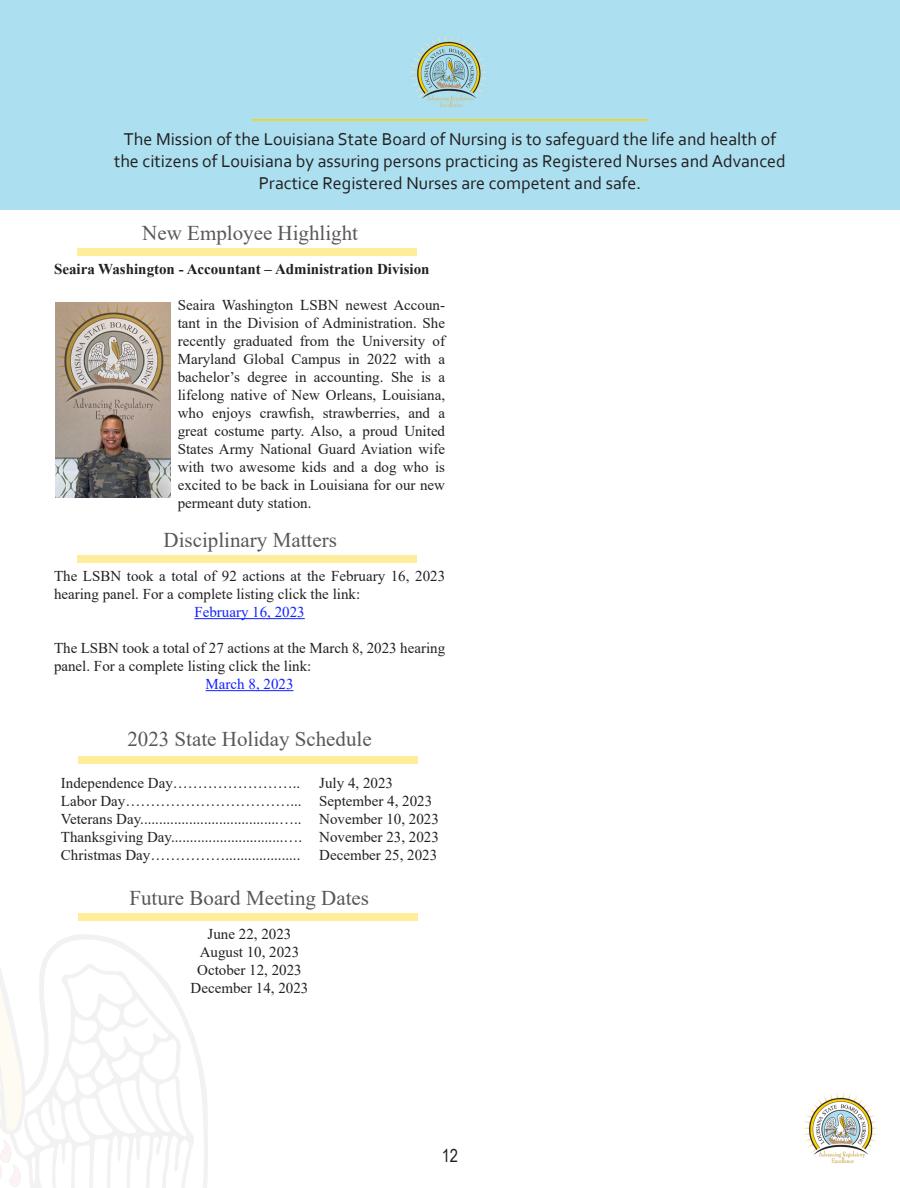
<style>
.page{position:relative;width:900px;height:1188px;background:#fff}
.page>*{position:absolute;margin:0;border:0;box-sizing:border-box;transform-origin:0 0}
.ED_Article_Title{font:21px "Times New Roman";color:#57585a}
.t1{font:18px/21.6px "Corbel";color:#231f20;text-align:center}
.t2{font:18px "Arial Narrow";color:#231f20}
.t3{font:15px/18px "Times New Roman";color:#231f20}
.t4{font:700 15px "Times New Roman";color:#231f20}
.t5{font:15px "Times New Roman";color:#12f}
</style>
<div class="page">
<svg style="left:127px;top:946px;width:81px;height:242px"></svg>
<svg style="left:0;top:913px;width:127px;height:275px"></svg>
<div style="left:0;top:0;width:900px;height:210px;background:#ace0f0"></div>
<hr style="left:252px;top:119px;width:396px;height:2px;background:#ffd204">
<img style="left:410px;top:36px;width:77px;height:71px">
<img style="left:803px;top:1092px;width:75px;height:72px">
<div style="left:78px;top:249px;width:339px;height:7px;background:#ffed9b"></div>
<hr style="left:194px;top:618px;width:111px;height:1px;background:#12f">
<hr style="left:206px;top:690px;width:88px;height:1px;background:#12f">
<div style="left:78px;top:556px;width:339px;height:7px;background:#ffed9b"></div>
<div style="left:78px;top:756px;width:339px;height:7px;background:#ffed9b"></div>
<div style="left:78px;top:914px;width:339px;height:7px;background:#ffed9b"></div>
<img style="left:55px;top:302px;width:116px;height:196px">
<p class="t1" style="left:114px;top:128px;width:673px">The Mission of the Louisiana State Board of Nursing is to safeguard the life and health of the citizens of Louisiana by assuring persons practicing as Registered Nurses and Advanced<br>Practice Registered Nurses are competent and safe.</p>
<p class="ED_Article_Title" style="left:142px;top:218px;width:217px">New Employee Highlight</p>
<p class="t4" style="left:54px;top:258px;width:377px">Seaira Washington - Accountant – Administration Division</p>
<p class="t3" style="left:178px;top:295px;width:269px;text-align:justify">Seaira Washington LSBN newest Accoun&shy;tant in the Division of Administration. She recently graduated from the University of Maryland Global Campus in 2022 with a bachelor’s degree in accounting. She is a lifelong native of New Orleans, Louisiana, who enjoys crawfish, strawberries, and a great costume party. Also, a proud United States Army National Guard Aviation wife with two awesome kids and a dog who is excited to be back in Louisiana for our new permeant duty station.</p>
<p class="ED_Article_Title" style="left:164px;top:525px;width:175px">Disciplinary Matters</p>
<p class="t3" style="left:54px;top:567px;width:393px">The LSBN took a total of 92 actions at the February 16, 2023 hearing panel. For a complete listing click the link:</p>
<p class="t5" style="left:194px;top:601px;width:112px">February 16, 2023</p>
<p class="t3" style="left:54px;top:639px;width:393px">The LSBN took a total of 27 actions at the March 8, 2023 hearing panel. For a complete listing click the link:</p>
<p class="t5" style="left:206px;top:673px;width:89px">March 8, 2023</p>
<p class="ED_Article_Title" style="left:127px;top:724px;width:246px">2023 State Holiday Schedule</p>
<p class="t3" style="left:61px;top:773px;width:241px">Independence Day……………………..</p>
<p class="t3" style="left:61px;top:791px;width:242px">Labor Day……………………………...</p>
<p class="t3" style="left:61px;top:809px;width:242px">Veterans Day.....................................…..</p>
<p class="t3" style="left:61px;top:827px;width:243px">Thanksgiving Day..............................….</p>
<p class="t3" style="left:61px;top:845px;width:241px">Christmas Day……………....................</p>
<p class="t3" style="left:319px;top:773px;width:75px">July 4, 2023</p>
<p class="t3" style="left:319px;top:791px;width:114px">September 4, 2023</p>
<p class="t3" style="left:319px;top:809px;width:121px">November 10, 2023</p>
<p class="t3" style="left:319px;top:827px;width:121px">November 23, 2023</p>
<p class="t3" style="left:319px;top:845px;width:119px">December 25, 2023</p>
<p class="ED_Article_Title" style="left:129px;top:884px;width:241px">Future Board Meeting Dates</p>
<p class="t3" style="left:208px;top:925px;width:85px">June 22, 2023</p>
<p class="t3" style="left:200px;top:943px;width:101px">August 10, 2023</p>
<p class="t3" style="left:197px;top:961px;width:106px">October 12, 2023</p>
<p class="t3" style="left:191px;top:979px;width:119px">December 14, 2023</p>
<p class="t2" style="left:442px;top:1142px;width:18px">12</p>
</div>
